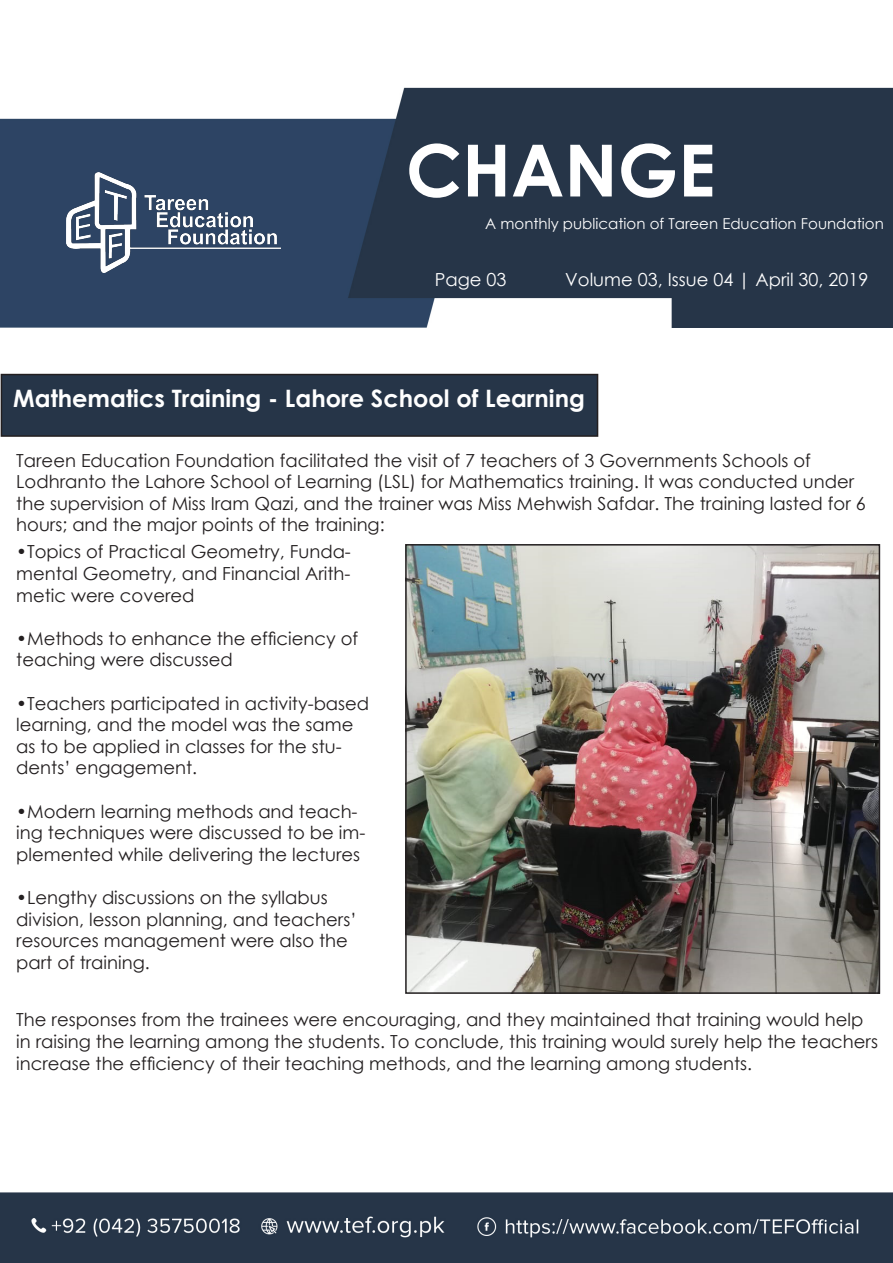
<style>
.page{position:relative;width:893px;height:1263px;background:#fff}
.page>*{position:absolute;margin:0;border:0;box-sizing:border-box;transform-origin:0 0}
.t1{font:700 72px "Century Gothic";color:#fff}
.t2{font:700 24px "Century Gothic";color:#fff}
.t3{font:18px/21.6px "Century Gothic";color:#231f20}
.t4{font:18px "Century Gothic";color:#fff}
.t5{font:15px "Century Gothic";color:#fff}
</style>
<div class="page">
<img style="left:0;top:87px;width:892px;height:1176px">
<img style="left:67px;top:172px;width:214px;height:101px">
<div style="left:1px;top:374px;width:597px;height:62px;background:#263548"></div>
<div style="left:1px;top:374px;width:597px;height:63px;border:2px solid #231f20"></div>
<img style="left:408px;top:547px;width:469px;height:444px">
<div style="left:405px;top:544px;width:475px;height:450px;border:2px solid #231f20"></div>
<p class="t1" style="left:406px;top:116px;width:311px">CHANGE</p>
<p class="t5" style="left:485px;top:213px;width:400px">A monthly publication of Tareen Education Foundation</p>
<p class="t4" style="left:435px;top:267px;width:73px">Page 03</p>
<p class="t4" style="left:565px;top:267px;width:305px">Volume 03, Issue 04 | April 30, 2019</p>
<p class="t2" style="left:13px;top:380px;width:573px">Mathematics Training - Lahore School of Learning</p>
<p class="t3" style="left:16px;top:449px;width:851px">Tareen Education Foundation facilitated the visit of 7 teachers of 3 Governments Schools of Lodhranto the Lahore School of Learning (LSL) for Mathematics training. It was conducted under the supervision of Miss Iram Qazi, and the trainer was Miss Mehwish Safdar. The training lasted for 6 hours; and the major points of the training:</p>
<p class="t3" style="left:16px;top:541px;width:336px;text-align:justify">•Topics of Practical Geometry, Funda&shy;mental Geometry, and Financial Arith&shy;metic were covered</p>
<p class="t3" style="left:16px;top:627px;width:343px">•Methods to enhance the efficiency of teaching were discussed</p>
<p class="t3" style="left:16px;top:692px;width:354px">•Teachers participated in activity-based learning, and the model was the same as to be applied in classes for the stu&shy;dents’ engagement.</p>
<p class="t3" style="left:16px;top:800px;width:351px">•Modern learning methods and teach&shy;ing techniques were discussed to be im&shy;plemented while delivering the lectures</p>
<p class="t3" style="left:16px;top:886px;width:342px">•Lengthy discussions on the syllabus division, lesson planning, and teachers’ resources management were also the part of training.</p>
<p class="t3" style="left:16px;top:1009px;width:863px">The responses from the trainees were encouraging, and they maintained that training would help in raising the learning among the students. To conclude, this training would surely help the teachers increase the efficiency of their teaching methods, and the learning among students.</p>
</div>
